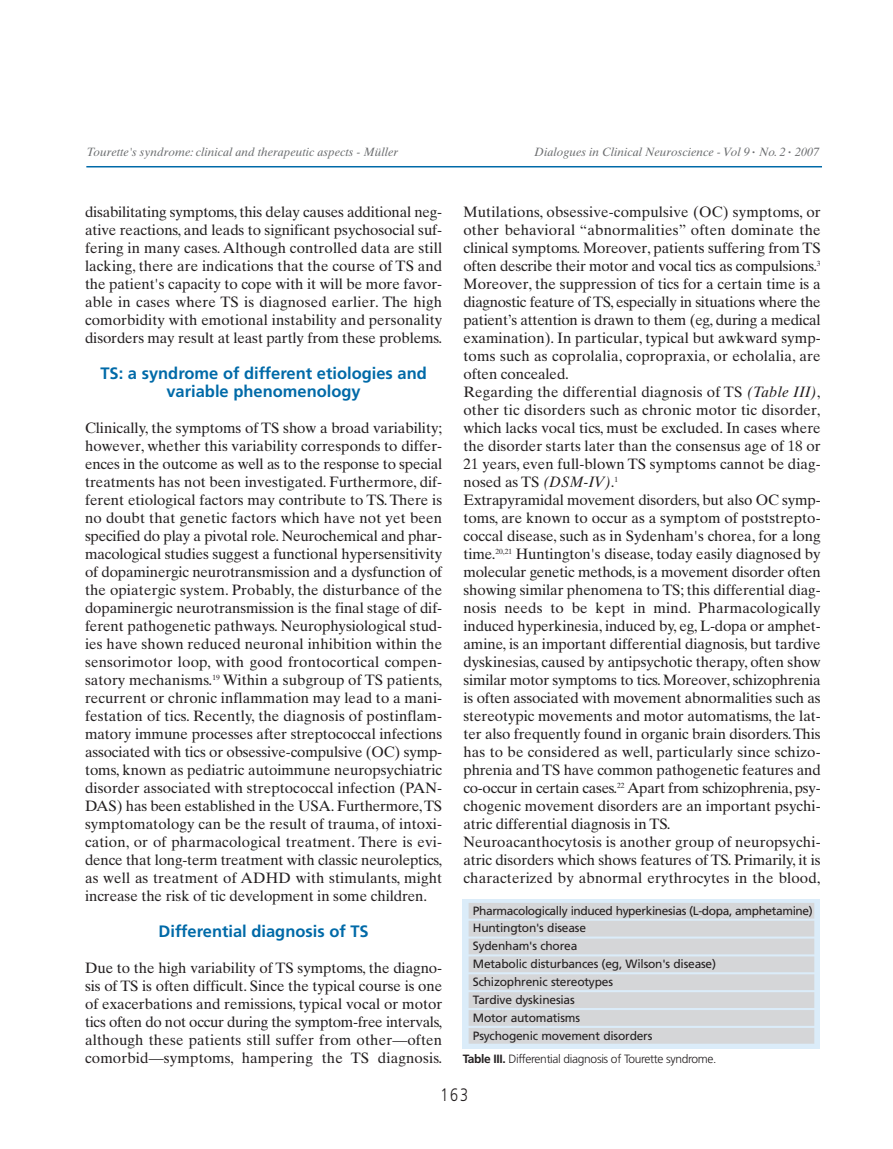
<style>
.page{position:relative;width:893px;height:1149px;background:#fff}
.page>*{position:absolute;margin:0;border:0;box-sizing:border-box;transform-origin:0 0}
.t1{font:300 18px "Frutiger";color:#231f20;scale:.8 1}
.t2{font:700 16.5px/18px "Frutiger";color:#006aa8;text-align:center}
.t3{font:15px/18px "Times Ten";letter-spacing:-.005em;color:#231f20;text-align:justify}
.t4{font:12px/17.9px "Frutiger";letter-spacing:-.015em;color:#231f20}
.t5{font:italic 12px "Times Ten";color:#6c6e70}
.t6{font:300 12px "Frutiger";letter-spacing:-.03em;color:#231f20}
.s1{font-style:italic}
.s2{font-weight:700}
</style>
<div class="page">
<hr style="left:86px;top:166px;width:736px;height:1px;background:#006aa8">
<svg style="left:463px;top:899px;width:357px;height:149px;fill:#dbecf9"></svg>
<div style="left:469px;top:902px;width:345px;height:16px;background:#d5d6d8"></div>
<div style="left:469px;top:920px;width:345px;height:16px;background:#d5d6d8"></div>
<div style="left:469px;top:938px;width:345px;height:16px;background:#d5d6d8"></div>
<div style="left:469px;top:956px;width:345px;height:15px;background:#d5d6d8"></div>
<div style="left:469px;top:974px;width:345px;height:15px;background:#d5d6d8"></div>
<div style="left:469px;top:991px;width:345px;height:16px;background:#d5d6d8"></div>
<div style="left:469px;top:1009px;width:345px;height:16px;background:#d5d6d8"></div>
<div style="left:469px;top:1027px;width:345px;height:16px;background:#d5d6d8"></div>
<p class="t5" style="left:87px;top:147px;width:313px">Tourette's syndrome: clinical and therapeutic aspects - Müller</p>
<p class="t5" style="left:534px;top:147px;width:286px">Dialogues in Clinical Neuroscience - Vol 9 <sup>.</sup> No. 2 <sup>.</sup> 2007</p>
<p class="t3" style="left:85px;top:204px;width:359px">disabilitating symptoms, this delay causes additional neg&shy;ative reactions, and leads to significant psychosocial suf&shy;fering in many cases. Although controlled data are still lacking, there are indications that the course of TS and the patient's capacity to cope with it will be more favor&shy;able in cases where TS is diagnosed earlier. The high comorbidity with emotional instability and personality disorders may result at least partly from these problems.</p>
<p class="t2" style="left:100px;top:365px;width:328px">TS: a syndrome of different etiologies and variable phenomenology</p>
<p class="t3" style="left:85px;top:420px;width:359px">Clinically, the symptoms of TS show a broad variability; however, whether this variability corresponds to differ&shy;ences in the outcome as well as to the response to special treatments has not been investigated. Furthermore, dif&shy;ferent etiological factors may contribute to TS. There is no doubt that genetic factors which have not yet been specified do play a pivotal role. Neurochemical and phar&shy;macological studies suggest a functional hypersensitivity of dopaminergic neurotransmission and a dysfunction of the opiatergic system. Probably, the disturbance of the dopaminergic neurotransmission is the final stage of dif&shy;ferent pathogenetic pathways. Neurophysiological stud&shy;ies have shown reduced neuronal inhibition within the sensorimotor loop, with good frontocortical compen&shy;satory mechanisms.<sup>19</sup> Within a subgroup of TS patients, recurrent or chronic inflammation may lead to a mani&shy;festation of tics. Recently, the diagnosis of postinflam&shy;matory immune processes after streptococcal infections associated with tics or obsessive-compulsive (OC) symp&shy;toms, known as pediatric autoimmune neuropsychiatric disorder associated with streptococcal infection (PAN-DAS) has been established in the USA. Furthermore,TS symptomatology can be the result of trauma, of intoxi&shy;cation, or of pharmacological treatment. There is evi&shy;dence that long-term treatment with classic neuroleptics, as well as treatment of ADHD with stimulants, might increase the risk of tic development in some children.</p>
<p class="t2" style="left:159px;top:923px;width:212px">Differential diagnosis of TS</p>
<p class="t3" style="left:85px;top:960px;width:359px">Due to the high variability of TS symptoms, the diagno&shy;sis of TS is often difficult. Since the typical course is one of exacerbations and remissions, typical vocal or motor tics often do not occur during the symptom-free intervals, although these patients still suffer from other—often comorbid—symptoms, hampering the TS diagnosis.</p>
<p class="t3" style="left:463px;top:204px;width:359px;text-align:left">Mutilations, obsessive-compulsive (OC) symptoms, or other behavioral “abnormalities” often dominate the clinical symptoms. Moreover, patients suffering from TS often describe their motor and vocal tics as compulsions.<sup>3<br></sup>Moreover, the suppression of tics for a certain time is a diagnostic feature of TS, especially in situations where the patient’s attention is drawn to them (eg, during a medical examination). In particular, typical but awkward symp&shy;toms such as coprolalia, copropraxia, or echolalia, are often concealed.<br>Regarding the differential diagnosis of TS <span class="s1">(Table III)</span>, other tic disorders such as chronic motor tic disorder, which lacks vocal tics, must be excluded. In cases where the disorder starts later than the consensus age of 18 or 21 years, even full-blown TS symptoms cannot be diag&shy;nosed as TS <span class="s1">(DSM-IV)</span>.<sup>1<br></sup>Extrapyramidal movement disorders, but also OC symp&shy;toms, are known to occur as a symptom of poststrepto&shy;coccal disease, such as in Sydenham's chorea, for a long time.<sup>20,21</sup> Huntington's disease, today easily diagnosed by molecular genetic methods, is a movement disorder often showing similar phenomena to TS; this differential diag&shy;nosis needs to be kept in mind. Pharmacologically induced hyperkinesia, induced by, eg, L-dopa or amphet&shy;amine, is an important differential diagnosis, but tardive dyskinesias, caused by antipsychotic therapy, often show similar motor symptoms to tics. Moreover, schizophrenia is often associated with movement abnormalities such as stereotypic movements and motor automatisms, the lat&shy;ter also frequently found in organic brain disorders.This has to be considered as well, particularly since schizo&shy;phrenia and TS have common pathogenetic features and co-occur in certain cases.<sup>22</sup> Apart from schizophrenia, psy&shy;chogenic movement disorders are an important psychi&shy;atric differential diagnosis in TS.<br>Neuroacanthocytosis is another group of neuropsychi&shy;atric disorders which shows features of TS. Primarily, it is characterized by abnormal erythrocytes in the blood,</p>
<p class="t4" style="left:473px;top:902px;width:341px">Pharmacologically induced hyperkinesias (L-dopa, amphetamine)<br>Huntington's disease<br>Sydenham's chorea<br>Metabolic disturbances (eg, Wilson's disease)<br>Schizophrenic stereotypes<br>Tardive dyskinesias<br>Motor automatisms<br>Psychogenic movement disorders</p>
<p class="t6" style="left:463px;top:1054px;width:255px"><span class="s2">Table III.</span> Differential diagnosis of Tourette syndrome.</p>
<p class="t1" style="left:440px;top:1087px;width:36px">163</p>
</div>
